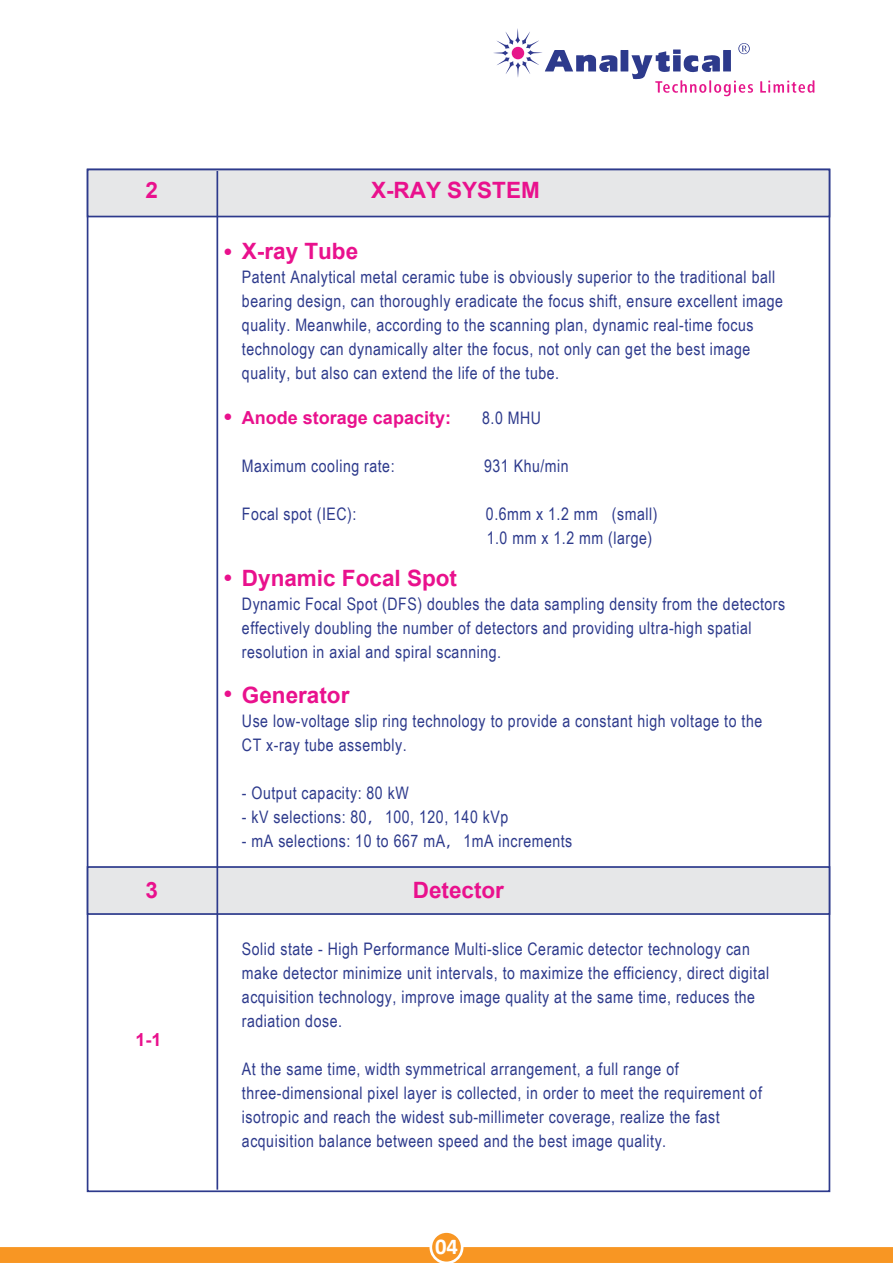
<style>
.page{position:relative;width:893px;height:1263px;background:#fff}
.page>*{position:absolute;margin:0;border:0;box-sizing:border-box;transform-origin:0 0}
.t1{font:700 22.65px "Calibri";color:#fff}
.t2{font:700 22.5px "Arial";color:#e9118d}
.t3{font:700 18px "Arial";color:#e9118d}
.t4{font:17.25px/24px "Arial Narrow";letter-spacing:.03em;color:#2d3a8c}
.t5{font:700 15px "Arial";color:#e9118d}
.s1{font-family:"Koz Go Pr 6 N"}
</style>
<div class="page">
<svg style="left:0;top:1247px;width:440px;height:16px;background:#f89725"></svg>
<svg style="left:453px;top:1247px;width:440px;height:16px;background:#f89725"></svg>
<div style="left:432px;top:1233px;width:29px;height:28px;background:#f89623;border-radius:50%"></div>
<svg style="left:760px;top:80px;width:55px;height:13px"></svg>
<svg style="left:493px;top:28px;width:260px;height:68px"></svg>
<div style="left:512px;top:47px;width:12px;height:12px;background:#e6178a;border-radius:50%"></div>
<div style="left:87px;top:169px;width:743px;height:48px;background:#e6e7e8;border:2px solid #2d3a8c"></div>
<div style="left:87px;top:866px;width:743px;height:49px;background:#e6e7e8;border:2px solid #2d3a8c"></div>
<hr style="left:216px;top:171px;width:2px;height:1019px;background:#2d3a8c">
<h2 class="t2" style="left:145px;top:176px;width:14px">2</h2>
<h2 class="t2" style="left:371px;top:176px;width:170px">X-RAY SYSTEM</h2>
<p class="t5" style="left:224px;top:241px;width:11px">●</p>
<p class="t5" style="left:224px;top:406px;width:11px">●</p>
<p class="t5" style="left:224px;top:567px;width:11px">●</p>
<p class="t5" style="left:224px;top:683px;width:11px">●</p>
<h2 class="t2" style="left:242px;top:236px;width:118px">X-ray Tube</h2>
<p class="t4" style="left:242px;top:264px;width:542px">Patent Analytical metal ceramic tube is obviously superior to the traditional ball bearing design, can thoroughly eradicate the focus shift, ensure excellent image quality. Meanwhile, according to the scanning plan, dynamic real-time focus technology can dynamically alter the focus, not only can get the best image quality, but also can extend the life of the tube.</p>
<p class="t3" style="left:242px;top:406px;width:211px">Anode storage capacity:</p>
<p class="t4" style="left:482px;top:405px;width:60px">8.0 MHU</p>
<p class="t4" style="left:242px;top:453px;width:154px">Maximum cooling rate:</p>
<p class="t4" style="left:484px;top:453px;width:86px">931 Khu/min</p>
<p class="t4" style="left:242px;top:501px;width:116px">Focal spot (IEC):</p>
<p class="t4" style="left:486px;top:501px;width:173px">0.6mm x 1.2 mm (small)<br>1.0 mm x 1.2 mm (large)</p>
<h2 class="t2" style="left:242px;top:563px;width:217px">Dynamic Focal Spot</h2>
<p class="t4" style="left:242px;top:591px;width:545px">Dynamic Focal Spot (DFS) doubles the data sampling density from the detectors effectively doubling the number of detectors and providing ultra-high spatial resolution in axial and spiral scanning.</p>
<h2 class="t2" style="left:242px;top:680px;width:109px">Generator</h2>
<p class="t4" style="left:242px;top:708px;width:522px">Use low-voltage slip ring technology to provide a constant high voltage to the<br>CT x-ray tube assembly.</p>
<p class="t4" style="left:242px;top:780px;width:168px">- Output capacity: 80 kW</p>
<p class="t4" style="left:242px;top:804px;width:268px">- kV selections: 80<span class="s1">，</span>100, 120, 140 kVp</p>
<p class="t4" style="left:242px;top:828px;width:332px">- mA selections: 10 to 667 mA<span class="s1">，</span>1mA increments</p>
<h2 class="t2" style="left:145px;top:875px;width:14px">3</h2>
<h2 class="t2" style="left:413px;top:875px;width:93px">Detector</h2>
<p class="t3" style="left:135px;top:1027px;width:28px">1-1</p>
<p class="t4" style="left:242px;top:936px;width:529px">Solid state - High Performance Multi-slice Ceramic detector technology can make detector minimize unit intervals, to maximize the efficiency, direct digital acquisition technology, improve image quality at the same time, reduces the radiation dose.</p>
<p class="t4" style="left:242px;top:1056px;width:521px">At the same time, width symmetrical arrangement, a full range of three-dimensional pixel layer is collected, in order to meet the requirement of isotropic and reach the widest sub-millimeter coverage, realize the fast acquisition balance between speed and the best image quality.</p>
<h1 class="t1" style="left:435px;top:1232px;width:24px">04</h1>
</div>
